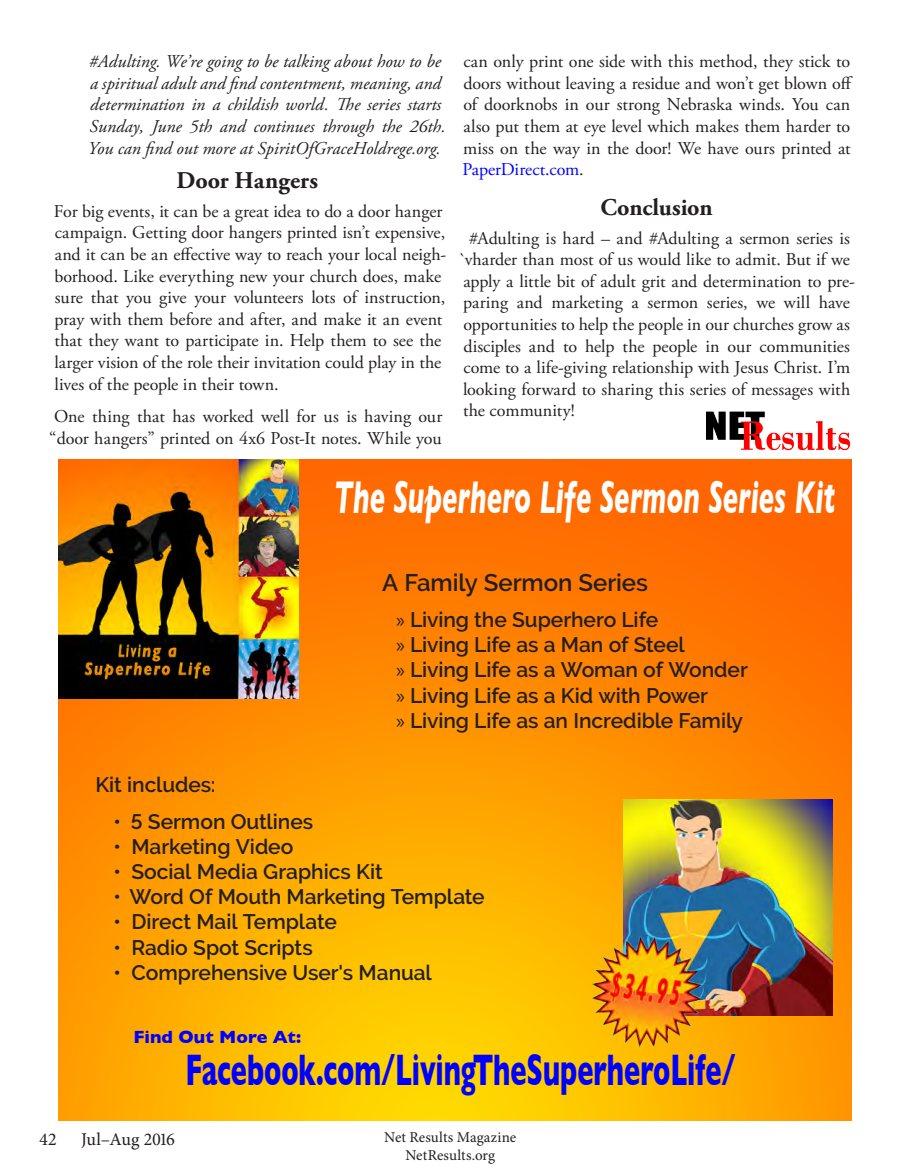
<style>
.page{position:relative;width:905px;height:1175px;background:#fff}
.page>*{position:absolute;margin:0;border:0;box-sizing:border-box;transform-origin:0 0}
.BodyText{font:italic 700 46.8px "Gill Sans";color:#fff;scale:.6 1}
.BodyText-2{font:700 45px "Gill Sans";color:#00f;scale:.6 1}
.Heading_1_Center{font:700 24px "Adobe Garamond Pro";color:#231f20}
.BodyText-3{font:600 24px "Raleway";color:#231f20}
.BodyText-4{font:600 21px "Raleway";letter-spacing:-.005em;color:#231f20}
.BodyText-5{font:18px/21.6px "Adobe Garamond Pro";letter-spacing:-.01em;color:#231f20}
.t1{font:italic 18px/21.6px "Adobe Garamond Pro";color:#231f20}
.BodyText-6{font:700 18px "Gill Sans";color:#00f}
.t2{font:18px "Minion Pro";letter-spacing:-.015em;color:#231f20}
.t3{font:15px/18px "Minion Pro";letter-spacing:.005em;color:#231f20;text-align:center}
.s1{color:#00f}
.s2{font-family:"Myriad Pro";font-weight:400}
</style>
<div class="page">
<img style="left:706px;top:412px;width:144px;height:39px">
<img style="left:58px;top:459px;width:793px;height:661px">
<img style="left:59px;top:459px;width:239px;height:240px">
<img style="left:623px;top:799px;width:210px;height:216px">
<img style="left:585px;top:929px;width:125px;height:125px">
<p class="t1" style="left:88px;top:51px;width:359px">#Adulting. We’re going to be talking about how to be a spiritual adult and find contentment, meaning, and determination in a childish world. The series starts Sunday, June 5th and continues through the 26th.<br>You can find out more at SpiritOfGraceHoldrege.org.</p>
<p class="Heading_1_Center" style="left:176px;top:167px;width:143px">Door Hangers</p>
<p class="BodyText-5" style="left:54px;top:201px;width:394px">For big events, it can be a great idea to do a door hanger campaign. Getting door hangers printed isn’t expensive, and it can be an effective way to reach your local neigh&shy;borhood. Like everything new your church does, make sure that you give your volunteers lots of instruction, pray with them before and after, and make it an event that they want to participate in. Help them to see the larger vision of the role their invitation could play in the lives of the people in their town.</p>
<p class="BodyText-5" style="left:49px;top:406px;width:395px">One thing that has worked well for us is having our “door hangers” printed on 4x6 Post-It notes. While you</p>
<p class="BodyText-5" style="left:462px;top:51px;width:392px">can only print one side with this method, they stick to doors without leaving a residue and won’t get blown off of doorknobs in our strong Nebraska winds. You can also put them at eye level which makes them harder to miss on the way in the door! We have ours printed at <span class="s1">PaperDirect.com</span>.</p>
<p class="Heading_1_Center" style="left:600px;top:194px;width:114px">Conclusion</p>
<p class="BodyText-5" style="left:459px;top:228px;width:397px;text-indent:10px">#Adulting is hard – and #Adulting a sermon series is `vharder than most of us would like to admit. But if we apply a little bit of adult grit and determination to pre&shy;paring and marketing a sermon series, we will have opportunities to help the people in our churches grow as disciples and to help the people in our communities come to a life-giving relationship with Jesus Christ. I’m looking forward to sharing this series of messages with the community!</p>
<p class="BodyText" style="left:334px;top:470px;width:837px">The Superhero Life Sermon Series Kit</p>
<p class="BodyText-3" style="left:382px;top:568px;width:267px">A Family Sermon Series</p>
<p class="BodyText-4" style="left:396px;top:607px;width:263px"><span class="s2">»</span> Living the Superhero Life</p>
<p class="BodyText-4" style="left:396px;top:632px;width:290px"><span class="s2">»</span> Living Life as a Man of Steel</p>
<p class="BodyText-4" style="left:396px;top:658px;width:353px"><span class="s2">»</span> Living Life as a Woman of Wonder</p>
<p class="BodyText-4" style="left:396px;top:683px;width:313px"><span class="s2">»</span> Living Life as a Kid with Power</p>
<p class="BodyText-4" style="left:396px;top:708px;width:348px"><span class="s2">»</span> Living Life as an Incredible Family</p>
<p class="BodyText-4" style="left:95px;top:772px;width:122px">Kit includes:</p>
<p class="BodyText-4" style="left:114px;top:809px;width:201px">• 5 Sermon Outlines</p>
<p class="BodyText-4" style="left:114px;top:834px;width:181px">• Marketing Video</p>
<p class="BodyText-4" style="left:114px;top:859px;width:270px">• Social Media Graphics Kit</p>
<p class="BodyText-4" style="left:114px;top:884px;width:372px">• Word Of Mouth Marketing Template</p>
<p class="BodyText-4" style="left:114px;top:910px;width:225px">• Direct Mail Template</p>
<p class="BodyText-4" style="left:114px;top:935px;width:201px">• Radio Spot Scripts</p>
<p class="BodyText-4" style="left:114px;top:960px;width:320px">• Comprehensive User's Manual</p>
<p class="BodyText-6" style="left:133px;top:1022px;width:169px">Find Out More At:</p>
<p class="BodyText-2" style="left:185px;top:1034px;width:918px">Facebook.com/LivingTheSuperheroLife/</p>
<p class="t2" style="left:39px;top:1126px;width:19px">42</p>
<p class="t2" style="left:81px;top:1126px;width:95px">Jul–Aug 2016</p>
<p class="t3" style="left:384px;top:1128px;width:134px">Net Results Magazine<br>NetResults.org</p>
</div>
